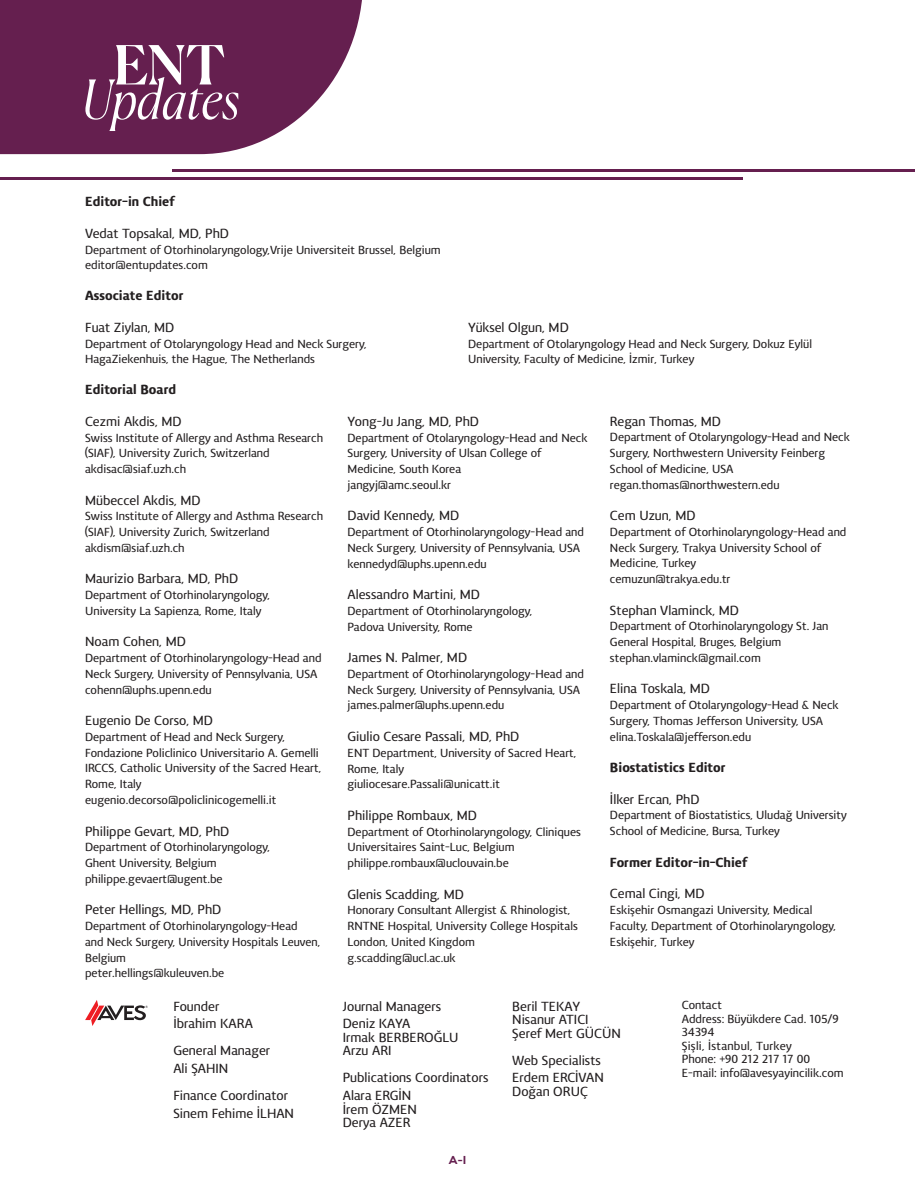
<style>
.page{position:relative;width:915px;height:1191px;background:#fff}
.page>*{position:absolute;margin:0;border:0;box-sizing:border-box;transform-origin:0 0}
.t1{font:italic 300 53.85px "Canela";color:#fff}
.t2{font:500 53.85px "Canela";color:#fff}
.t3{font:600 13.5px/17.7px "Vitali Neue";color:#231f20}
.t4{font:900 13.5px "Vitali Neue";color:#231f20}
.t5{font:600 12px/15.8px "Vitali Neue";color:#231f20}
.t6{font:12px "neue Radial A Bold";color:#651f4f}
</style>
<div class="page">
<svg style="left:0;top:0;width:362px;height:154px;fill:#651f4f"></svg>
<hr style="left:0;top:177px;width:742px;height:3px;background:#651f4f">
<hr style="left:172px;top:169px;width:742px;height:3px;background:#651f4f">
<svg style="left:85px;top:1000px;width:63px;height:26px"></svg>
<h1 class="t2" style="left:113px;top:23px;width:113px">ENT</h1>
<h1 class="t1" style="left:82px;top:57px;width:159px">Updates</h1>
<p class="t4" style="left:85px;top:193px;width:91px">Editor-in Chief</p>
<p class="t3" style="left:85px;top:224px;width:145px">Vedat Topsakal, MD, PhD</p>
<p class="t5" style="left:85px;top:241px;width:357px">Department of Otorhinolaryngology,Vrije Universiteit Brussel, Belgium editor@entupdates.com</p>
<p class="t4" style="left:85px;top:287px;width:100px">Associate Editor</p>
<p class="t3" style="left:85px;top:318px;width:91px">Fuat Ziylan, MD</p>
<p class="t5" style="left:85px;top:335px;width:283px">Department of Otolaryngology Head and Neck Surgery,<br>HagaZiekenhuis, the Hague, The Netherlands</p>
<p class="t3" style="left:468px;top:318px;width:102px">Yüksel Olgun, MD</p>
<p class="t5" style="left:468px;top:335px;width:345px">Department of Otolaryngology Head and Neck Surgery, Dokuz Eylül<br>University, Faculty of Medicine, İzmir, Turkey</p>
<p class="t4" style="left:85px;top:382px;width:92px">Editorial Board</p>
<p class="t3" style="left:85px;top:412px;width:98px">Cezmi Akdis, MD</p>
<p class="t5" style="left:85px;top:429px;width:239px">Swiss Institute of Allergy and Asthma Research (SIAF), University Zurich, Switzerland akdisac@siaf.uzh.ch</p>
<p class="t3" style="left:85px;top:491px;width:117px">Mübeccel Akdis, MD</p>
<p class="t5" style="left:85px;top:508px;width:239px">Swiss Institute of Allergy and Asthma Research (SIAF), University Zurich, Switzerland akdism@siaf.uzh.ch</p>
<p class="t3" style="left:85px;top:570px;width:154px">Maurizio Barbara, MD, PhD</p>
<p class="t5" style="left:85px;top:587px;width:186px">Department of Otorhinolaryngology,<br>University La Sapienza, Rome, Italy</p>
<p class="t3" style="left:85px;top:633px;width:102px">Noam Cohen, MD</p>
<p class="t5" style="left:85px;top:650px;width:238px">Department of Otorhinolaryngology-Head and<br>Neck Surgery, University of Pennsylvania, USA cohenn@uphs.upenn.edu</p>
<p class="t3" style="left:85px;top:711px;width:129px">Eugenio De Corso, MD</p>
<p class="t5" style="left:85px;top:729px;width:237px">Department of Head and Neck Surgery, Fondazione Policlinico Universitario A. Gemelli IRCCS, Catholic University of the Sacred Heart, Rome, Italy eugenio.decorso@policlinicogemelli.it</p>
<p class="t3" style="left:85px;top:822px;width:146px">Philippe Gevart, MD, PhD</p>
<p class="t5" style="left:85px;top:839px;width:186px">Department of Otorhinolaryngology,<br>Ghent University, Belgium philippe.gevaert@ugent.be</p>
<p class="t3" style="left:85px;top:900px;width:138px">Peter Hellings, MD, PhD</p>
<p class="t5" style="left:85px;top:918px;width:236px">Department of Otorhinolaryngology-Head<br>and Neck Surgery, University Hospitals Leuven,<br>Belgium<br>peter.hellings@kuleuven.be</p>
<p class="t3" style="left:173px;top:997px;width:81px">Founder<br>İbrahim KARA</p>
<p class="t3" style="left:173px;top:1042px;width:98px">General Manager<br>Ali ŞAHIN</p>
<p class="t3" style="left:173px;top:1086px;width:122px">Finance Coordinator<br>Sinem Fehime İLHAN</p>
<p class="t3" style="left:347px;top:412px;width:133px">Yong-Ju Jang, MD, PhD</p>
<p class="t5" style="left:347px;top:429px;width:241px">Department of Otolaryngology-Head and Neck<br>Surgery, University of Ulsan College of<br>Medicine, South Korea<br>jangyj@amc.seoul.kr</p>
<p class="t3" style="left:347px;top:507px;width:113px">David Kennedy, MD</p>
<p class="t5" style="left:347px;top:524px;width:238px">Department of Otorhinolaryngology-Head and<br>Neck Surgery, University of Pennsylvania, USA kennedyd@uphs.upenn.edu</p>
<p class="t3" style="left:347px;top:585px;width:134px">Alessandro Martini, MD</p>
<p class="t5" style="left:347px;top:603px;width:186px">Department of Otorhinolaryngology,<br>Padova University, Rome</p>
<p class="t3" style="left:347px;top:648px;width:121px">James N. Palmer, MD</p>
<p class="t5" style="left:347px;top:666px;width:238px">Department of Otorhinolaryngology-Head and<br>Neck Surgery, University of Pennsylvania, USA james.palmer@uphs.upenn.edu</p>
<p class="t3" style="left:347px;top:727px;width:173px">Giulio Cesare Passali, MD, PhD</p>
<p class="t5" style="left:347px;top:744px;width:230px">ENT Department, University of Sacred Heart,<br>Rome, Italy<br>giuliocesare.Passali@unicatt.it</p>
<p class="t3" style="left:347px;top:806px;width:131px">Philippe Rombaux, MD</p>
<p class="t5" style="left:347px;top:823px;width:235px">Department of Otorhinolaryngology, Cliniques<br>Universitaires Saint-Luc, Belgium philippe.rombaux@uclouvain.be</p>
<p class="t3" style="left:347px;top:885px;width:118px">Glenis Scadding, MD</p>
<p class="t5" style="left:347px;top:902px;width:232px">Honorary Consultant Allergist &amp; Rhinologist, RNTNE Hospital, University College Hospitals London, United Kingdom g.scadding@ucl.ac.uk</p>
<p class="t3" style="left:609px;top:412px;width:112px">Regan Thomas, MD</p>
<p class="t5" style="left:609px;top:429px;width:241px">Department of Otolaryngology-Head and Neck Surgery, Northwestern University Feinberg School of Medicine, USA regan.thomas@northwestern.edu</p>
<p class="t3" style="left:609px;top:506px;width:87px">Cem Uzun, MD</p>
<p class="t5" style="left:609px;top:524px;width:238px">Department of Otorhinolaryngology-Head and<br>Neck Surgery, Trakya University School of<br>Medicine, Turkey<br>cemuzun@trakya.edu.tr</p>
<p class="t3" style="left:609px;top:601px;width:130px">Stephan Vlaminck, MD</p>
<p class="t5" style="left:609px;top:618px;width:220px">Department of Otorhinolaryngology St. Jan<br>General Hospital, Bruges, Belgium stephan.vlaminck@gmail.com</p>
<p class="t3" style="left:609px;top:680px;width:101px">Elina Toskala, MD</p>
<p class="t5" style="left:609px;top:697px;width:230px">Department of Otolaryngology-Head &amp; Neck<br>Surgery, Thomas Jefferson University, USA elina.Toskala@jefferson.edu</p>
<p class="t4" style="left:609px;top:759px;width:117px">Biostatistics Editor</p>
<p class="t3" style="left:609px;top:790px;width:91px">İlker Ercan, PhD</p>
<p class="t5" style="left:609px;top:807px;width:238px">Department of Biostatistics, Uludağ University<br>School of Medicine, Bursa, Turkey</p>
<p class="t4" style="left:609px;top:854px;width:139px">Former Editor-in-Chief</p>
<p class="t3" style="left:609px;top:884px;width:96px">Cemal Cingi, MD</p>
<p class="t5" style="left:609px;top:902px;width:227px">Eskişehir Osmangazi University, Medical<br>Faculty, Department of Otorhinolaryngology,<br>Eskişehir, Turkey</p>
<p class="t3" style="left:342px;top:997px;width:100px">Journal Managers<br>Deniz KAYA</p>
<p class="t3" style="left:342px;top:1030px;width:117px;line-height:13.5px">Irmak BERBEROĞLU<br>Arzu ARI</p>
<p class="t3" style="left:342px;top:1069px;width:147px">Publications Coordinators<br>Alara ERGİN</p>
<p class="t3" style="left:342px;top:1102px;width:76px;line-height:13.5px">İrem ÖZMEN<br>Derya AZER</p>
<p class="t6" style="left:448px;top:1152px;width:19px">A-I</p>
<p class="t3" style="left:512px;top:999px;width:110px;line-height:13.5px">Beril TEKAY<br>Nisanur ATICI<br>Şeref Mert GÜCÜN</p>
<p class="t3" style="left:512px;top:1051px;width:93px">Web Specialists<br>Erdem ERCİVAN</p>
<p class="t3" style="left:512px;top:1082px;width:77px">Doğan ORUÇ</p>
<p class="t5" style="left:681px;top:998px;width:163px;line-height:13.5px">Contact<br>Address: Büyükdere Cad. 105/9<br>34394<br>Şişli, İstanbul, Turkey<br>Phone: +90 212 217 17 00<br>E-mail: info@avesyayincilik.com</p>
</div>
